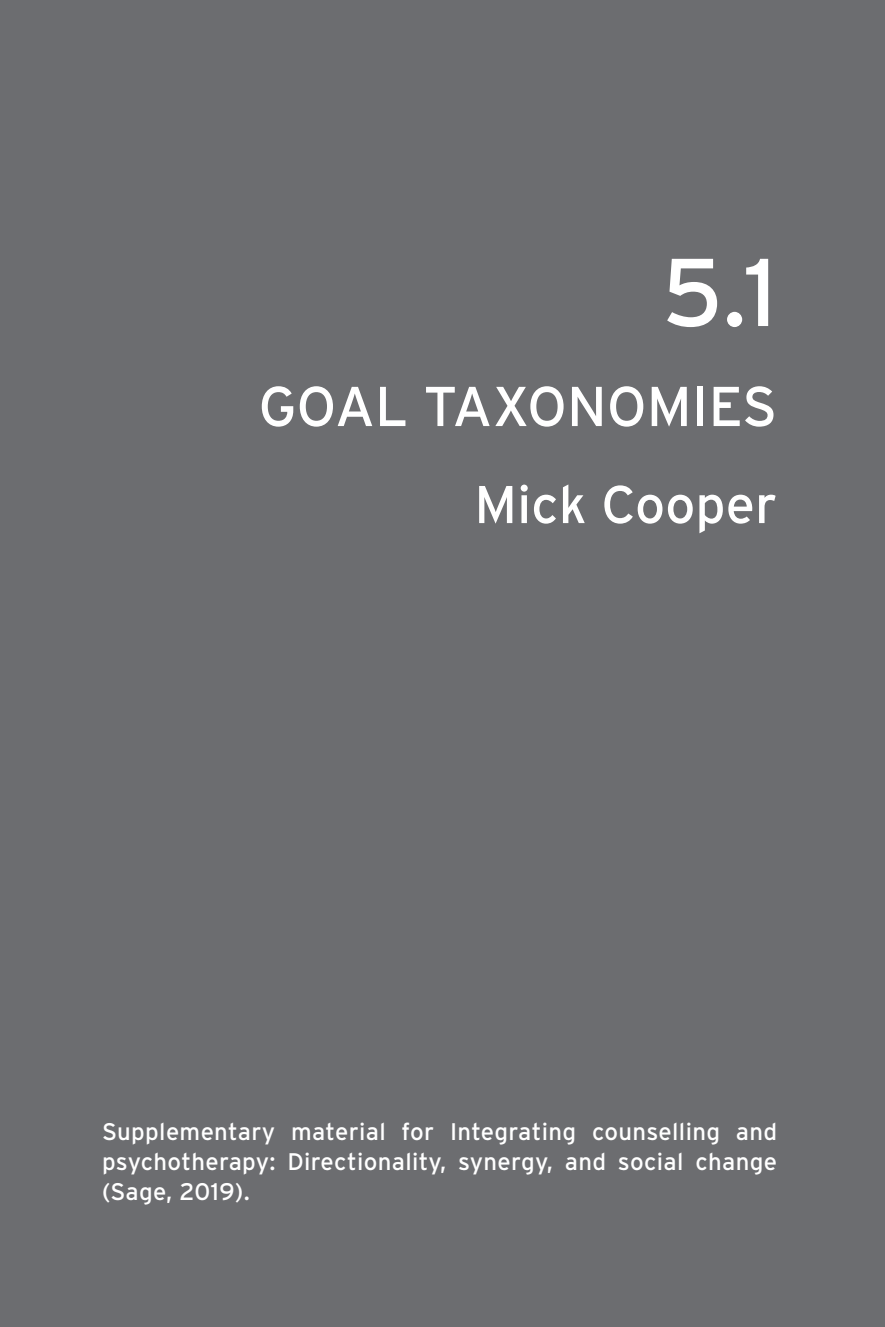
<style>
.page{position:relative;width:885px;height:1327px;background:#fff}
.page>*{position:absolute;margin:0;border:0;box-sizing:border-box;transform-origin:0 0}
.t1{font:96px "Interstate";color:#fff}
.t2{font:56px "Interstate";color:#fff}
.t3{font:53px "Interstate";color:#fff}
.t4{font:24px/30px "Interstate";letter-spacing:.015em;color:#fff;text-align:justify}
</style>
<div class="page">
<div style="left:0;top:0;width:884px;height:1327px;background:#6c6d70"></div>
<p class="t1" style="left:662px;top:238px;width:117px">5.1</p>
<p class="t2" style="left:258px;top:375px;width:520px">GOAL TAXONOMIES</p>
<p class="t3" style="left:474px;top:475px;width:304px">Mick Cooper</p>
<p class="t4" style="left:102px;top:1116px;width:676px">Supplementary material for Integrating counselling and psychotherapy: Directionality, synergy, and social change (Sage, 2019).</p>
</div>
